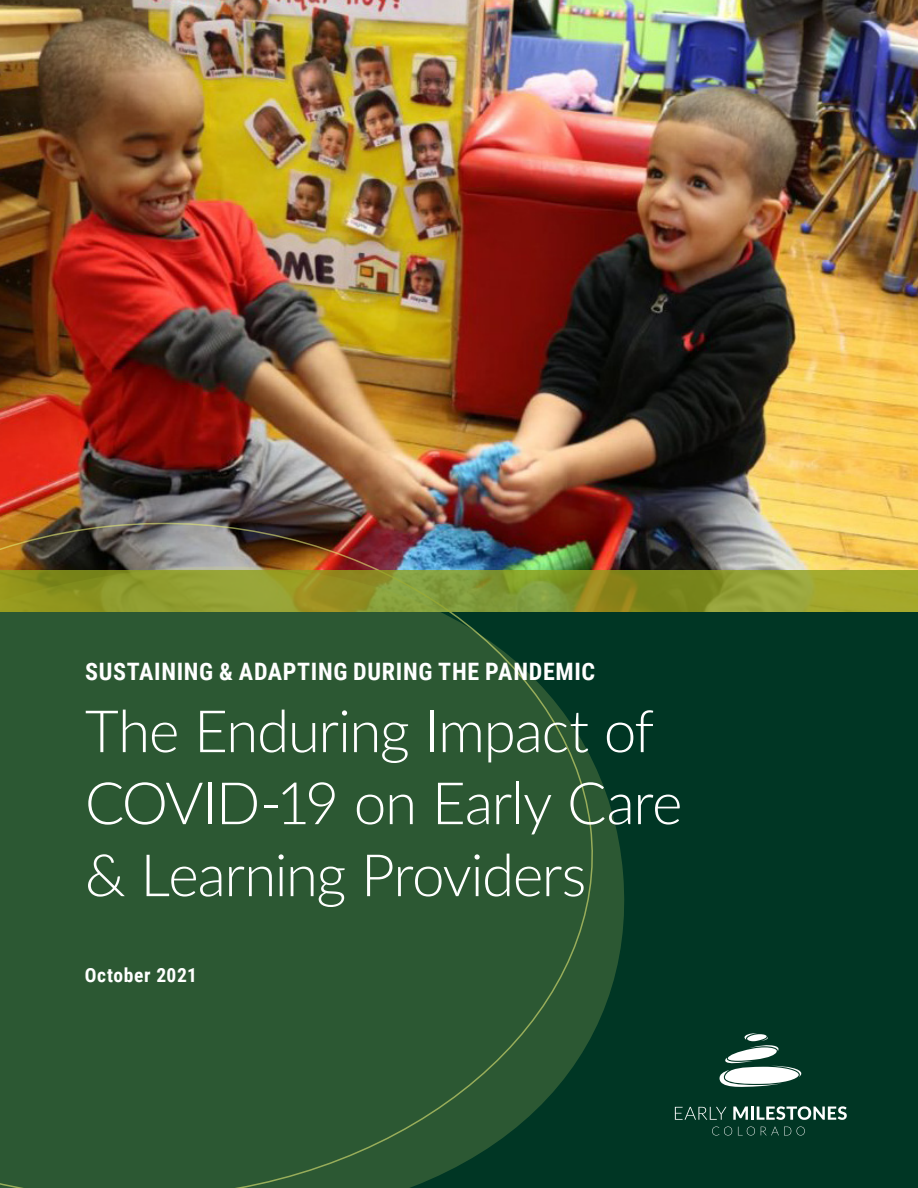
<style>
.page{position:relative;width:918px;height:1188px;background:#fff}
.page>*{position:absolute;margin:0;border:0;box-sizing:border-box;transform-origin:0 0}
.t1{font:300 58.5px/72px "Lato";letter-spacing:-.025em;color:#fff}
.t2{font:700 24px "Roboto Condensed";letter-spacing:.025em;color:#fff}
.t3{font:700 19.5px "Roboto Condensed";letter-spacing:.035em;color:#fff}
</style>
<div class="page">
<div style="left:0;top:611px;width:918px;height:577px;background:#003624"></div>
<img style="left:0;top:0;width:918px;height:570px">
<svg style="left:594px;top:565px;width:32px;height:466px"></svg>
<svg style="left:0;top:521px;width:594px;height:667px;background:#2e5634"></svg>
<svg style="left:0;top:570px;width:918px;height:41px;background:#8e992c"></svg>
<svg style="left:675px;top:1107px;width:51px;height:13px"></svg>
<svg style="left:733px;top:1106px;width:114px;height:14px"></svg>
<svg style="left:712px;top:1127px;width:93px;height:9px"></svg>
<svg style="left:719px;top:1033px;width:82px;height:54px"></svg>
<p class="t2" style="left:85px;top:655px;width:511px">SUSTAINING &amp; ADAPTING DURING THE PANDEMIC</p>
<p class="t1" style="left:85px;top:693px;width:599px">The Enduring Impact of<br>COVID-19 on Early Care &amp; Learning Providers</p>
<p class="t3" style="left:85px;top:962px;width:114px">October 2021</p>
</div>
